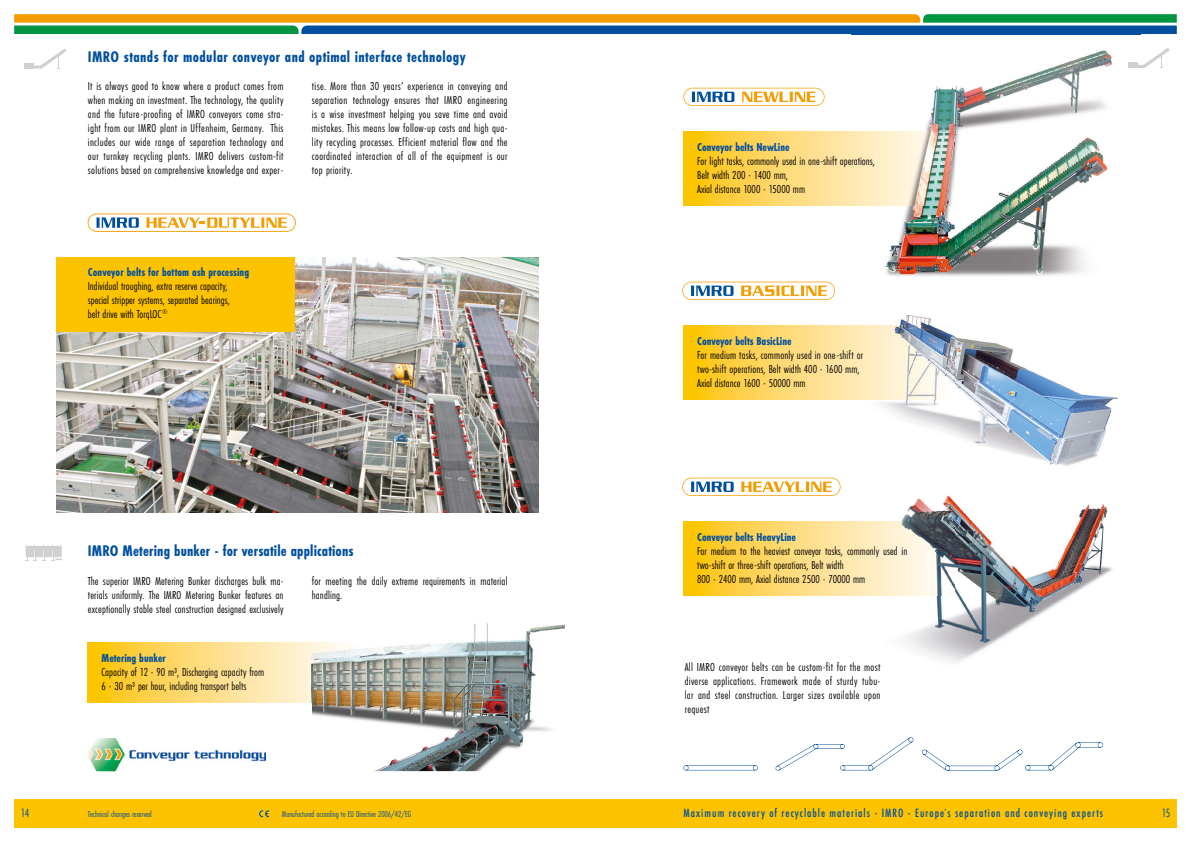
<style>
.page{position:relative;width:1191px;height:842px;background:#fff}
.page>*{position:absolute;margin:0;border:0;box-sizing:border-box;transform-origin:0 0}
.t1{font:700 16px "Futura PT Cond";letter-spacing:.025em;color:#004f9f}
.t2{font:500 12.5px "Futura PT Cond";letter-spacing:.08em;color:#004f9f}
.t3{font:12.5px "Futura PT Cond";color:#004f9f}
.t4{font:12px/14px "Futura PT Cond";color:#000}
.t5{font:700 12px "Futura PT Cond";color:#004f9f}
.t6{font:9px "Futura PT Cond";color:#004f9f}
</style>
<div class="page">
<svg style="left:14px;top:14px;width:1162px;height:20px;background:#7e9463"></svg>
<div style="left:14px;top:799px;width:1162px;height:29px;background:#fdc300"></div>
<svg style="left:88px;top:643px;width:224px;height:60px;background:#fedb77"></svg>
<svg style="left:683px;top:132px;width:168px;height:74px;background:#fed55d"></svg>
<svg style="left:683px;top:326px;width:172px;height:74px;background:#fed560"></svg>
<svg style="left:683px;top:521px;width:165px;height:74px;background:#fed45b"></svg>
<img style="left:57px;top:257px;width:482px;height:256px">
<img style="left:851px;top:30px;width:289px;height:103px">
<img style="left:948px;top:133px;width:160px;height:143px">
<img style="left:885px;top:206px;width:63px;height:70px">
<img style="left:851px;top:132px;width:103px;height:74px">
<img style="left:855px;top:315px;width:263px;height:151px">
<img style="left:855px;top:326px;width:99px;height:74px">
<img style="left:848px;top:495px;width:265px;height:167px">
<img style="left:848px;top:521px;width:106px;height:74px">
<img style="left:312px;top:623px;width:253px;height:148px">
<img style="left:312px;top:643px;width:49px;height:60px">
<div style="left:57px;top:257px;width:238px;height:75px;background:#fdc300"></div>
<svg style="left:683px;top:737px;width:420px;height:34px"></svg>
<svg style="left:683px;top:88px;width:141px;height:18px"></svg>
<svg style="left:682px;top:282px;width:153px;height:18px"></svg>
<svg style="left:682px;top:478px;width:158px;height:18px"></svg>
<svg style="left:26px;top:545px;width:36px;height:16px"></svg>
<svg style="left:29px;top:65px;width:13px;height:4px"></svg>
<div style="left:24px;top:63px;width:10px;height:6px;background:#d0d0d0"></div>
<svg style="left:39px;top:49px;width:27px;height:20px"></svg>
<img style="left:87px;top:738px;width:179px;height:33px">
<hr style="left:1131px;top:65px;width:14px;height:3px;background:#d0d0d0;border-radius:2px">
<div style="left:1127px;top:62px;width:10px;height:6px;background:#d0d0d0"></div>
<svg style="left:1143px;top:48px;width:26px;height:20px"></svg>
<svg style="left:88px;top:213px;width:208px;height:19px"></svg>
<svg style="left:259px;top:810px;width:10px;height:7px"></svg>
<h1 class="t1" style="left:88px;top:47px;width:379px">IMRO stands for modular conveyor and optimal interface technology</h1>
<p class="t4" style="left:88px;top:79px;width:197px;text-align:justify">It is always good to know where a product comes from when making an investment. The technology, the quality and the future-proofing of IMRO conveyors come stra&shy;ight from our IMRO plant in Uffenheim, Germany. This includes our wide range of separation technology and our turnkey recycling plants. IMRO delivers custom-fit solutions based on comprehensive knowledge and exper-</p>
<p class="t4" style="left:312px;top:79px;width:197px;text-align:justify">tise. More than 30 years’ experience in conveying and separation technology ensures that IMRO engineering is a wise investment helping you save time and avoid mistakes. This means low follow-up costs and high qua&shy;lity recycling processes. Efficient material flow and the coordinated interaction of all of the equipment is our top priority.</p>
<p class="t5" style="left:88px;top:265px;width:163px">Conveyor belts for bottom ash processing</p>
<p class="t4" style="left:88px;top:279px;width:144px">Individual troughing, extra reserve capacity, special stripper systems, separated bearings, belt drive with TorqLOC <sup>®</sup></p>
<h1 class="t1" style="left:88px;top:542px;width:267px">IMRO Metering bunker - for versatile applications</h1>
<p class="t4" style="left:88px;top:574px;width:197px;text-align:justify">The superior IMRO Metering Bunker discharges bulk ma&shy;terials uniformly. The IMRO Metering Bunker features an exceptionally stable steel construction designed exclusively</p>
<p class="t4" style="left:312px;top:574px;width:197px">for meeting the daily extreme requirements in material handling.</p>
<p class="t5" style="left:697px;top:140px;width:94px">Conveyor belts NewLine</p>
<p class="t4" style="left:697px;top:154px;width:179px">For light tasks, commonly used in one-shift operations,<br>Belt width 200 - 1400 mm,<br>Axial distance 1000 - 15000 mm</p>
<p class="t5" style="left:697px;top:334px;width:96px">Conveyor belts BasicLine</p>
<p class="t4" style="left:697px;top:348px;width:167px">For medium tasks, commonly used in one-shift or two-shift operations, Belt width 400 - 1600 mm,<br>Axial distance 1600 - 50000 mm</p>
<p class="t5" style="left:697px;top:530px;width:100px">Conveyor belts HeavyLine</p>
<p class="t4" style="left:697px;top:544px;width:212px">For medium to the heaviest conveyor tasks, commonly used in two-shift or three-shift operations, Belt width<br>800 - 2400 mm, Axial distance 2500 - 70000 mm</p>
<p class="t5" style="left:102px;top:651px;width:66px">Metering bunker</p>
<p class="t4" style="left:102px;top:665px;width:164px">Capacity of 12 - 90 m³, Discharging capacity from<br>6 - 30 m³ per hour, including transport belts</p>
<p class="t4" style="left:685px;top:660px;width:197px;text-align:justify">All IMRO conveyor belts can be custom-fit for the most diverse applications. Framework made of sturdy tubu&shy;lar and steel construction. Larger sizes available upon request</p>
<p class="t3" style="left:21px;top:806px;width:10px">14</p>
<p class="t2" style="left:683px;top:806px;width:421px">Maximum recovery of recyclable materials - IMRO - Europe´s separation and conveying experts</p>
<p class="t3" style="left:1161px;top:806px;width:10px">15</p>
<p class="t6" style="left:88px;top:808px;width:65px">Technical changes reserved</p>
<p class="t6" style="left:282px;top:808px;width:131px">Manufactured according to EU Directive 2006/42/EG</p>
</div>
